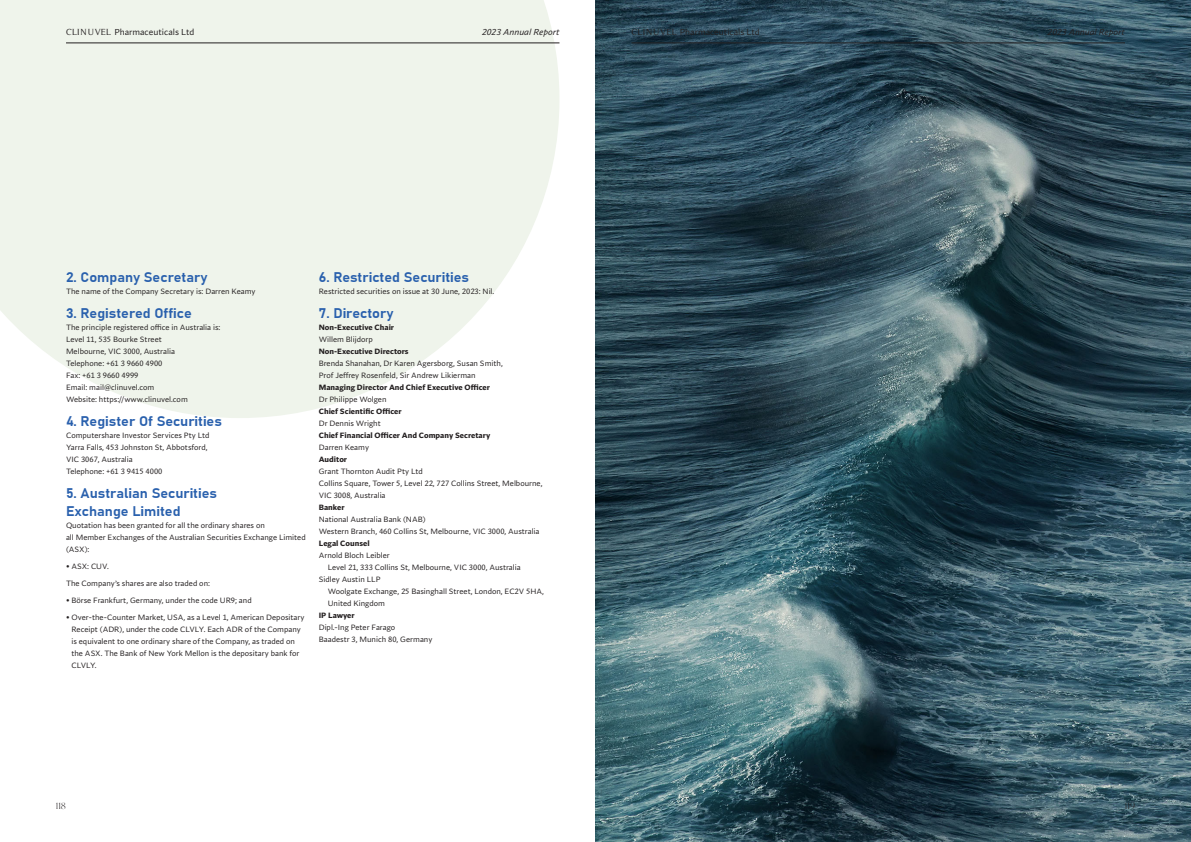
<style>
.page{position:relative;width:1191px;height:842px;background:#fff}
.page>*{position:absolute;margin:0;border:0;box-sizing:border-box;transform-origin:0 0}
._4E-title-head{font:700 14px/18px "Grandview";color:#2960ad}
.t1{font:9px "Seaford";color:#231f20}
.t2{font:italic 9px "Seaford";color:#231f20}
.t3{font:300 9px "Silk Serif";color:#231f20}
._4E-9pt-body{font:8px/12px "Seaford";color:#231f20}
._4E-9pt-body-2{font:700 8px "Seaford";color:#231f20}
.s1{font-family:"Timeless"}
</style>
<div class="page">
<svg style="left:0;top:0;width:559px;height:418px;background:#f0f5ed"></svg>
<img style="left:595px;top:0;width:596px;height:842px">
<hr style="left:66px;top:43px;width:493px;height:1px;background:#231f20">
<hr style="left:631px;top:43px;width:494px;height:1px;background:#231f20">
<p class="t1" style="left:66px;top:27px;width:130px"><span class="s1">CLINUVEL</span> Pharmaceuticals Ltd</p>
<p class="t2" style="left:482px;top:27px;width:79px">2023 Annual Report</p>
<p class="t1" style="left:631px;top:27px;width:130px"><span class="s1">CLINUVEL</span> Pharmaceuticals Ltd</p>
<p class="t2" style="left:1047px;top:27px;width:79px">2023 Annual Report</p>
<p class="_4E-title-head" style="left:66px;top:268px;width:143px">2. Company Secretary</p>
<p class="_4E-9pt-body" style="left:66px;top:285px;width:191px">The name of the Company Secretary is: Darren Keamy</p>
<p class="_4E-title-head" style="left:66px;top:304px;width:127px">3. Registered Office</p>
<p class="_4E-9pt-body" style="left:66px;top:321px;width:156px">The principle registered office in Australia is:</p>
<p class="_4E-9pt-body" style="left:66px;top:333px;width:97px">Level 11, 535 Bourke Street</p>
<p class="_4E-9pt-body" style="left:66px;top:345px;width:110px">Melbourne, VIC 3000, Australia</p>
<p class="_4E-9pt-body" style="left:66px;top:357px;width:98px">Telephone: +61 3 9660 4900</p>
<p class="_4E-9pt-body" style="left:66px;top:369px;width:74px">Fax: +61 3 9660 4999</p>
<p class="_4E-9pt-body" style="left:66px;top:381px;width:90px">Email: mail@clinuvel.com</p>
<p class="_4E-9pt-body" style="left:66px;top:393px;width:123px">Website: https://www.clinuvel.com</p>
<p class="_4E-title-head" style="left:66px;top:412px;width:157px">4. Register Of Securities</p>
<p class="_4E-9pt-body" style="left:66px;top:429px;width:145px">Computershare Investor Services Pty Ltd</p>
<p class="_4E-9pt-body" style="left:66px;top:441px;width:143px">Yarra Falls, 453 Johnston St, Abbotsford,</p>
<p class="_4E-9pt-body" style="left:66px;top:453px;width:68px">VIC 3067, Australia</p>
<p class="_4E-9pt-body" style="left:66px;top:465px;width:98px">Telephone: +61 3 9415 4000</p>
<p class="_4E-title-head" style="left:66px;top:484px;width:153px">5. Australian Securities<br>Exchange Limited</p>
<p class="_4E-9pt-body" style="left:66px;top:519px;width:241px">Quotation has been granted for all the ordinary shares on<br>all Member Exchanges of the Australian Securities Exchange Limited (ASX):</p>
<p class="_4E-9pt-body" style="left:66px;top:560px;width:44px">• ASX: CUV.</p>
<p class="_4E-9pt-body" style="left:66px;top:577px;width:146px">The Company’s shares are also traded on:</p>
<p class="_4E-9pt-body" style="left:66px;top:594px;width:187px">• Börse Frankfurt, Germany, under the code UR9; and</p>
<p class="_4E-9pt-body" style="left:71px;top:611px;width:235px;text-indent:-5px">• Over-the-Counter Market, USA, as a Level 1, American Depositary Receipt (ADR), under the code CLVLY. Each ADR of the Company is equivalent to one ordinary share of the Company, as traded on the ASX. The Bank of New York Mellon is the depositary bank for CLVLY.</p>
<p class="_4E-title-head" style="left:319px;top:268px;width:152px">6. Restricted Securities</p>
<p class="_4E-9pt-body" style="left:319px;top:285px;width:177px">Restricted securities on issue at 30 June, 2023: Nil.</p>
<p class="_4E-title-head" style="left:319px;top:304px;width:76px">7. Directory</p>
<p class="_4E-9pt-body-2" style="left:319px;top:322px;width:77px">Non-Executive Chair</p>
<p class="_4E-9pt-body" style="left:319px;top:333px;width:56px">Willem Blijdorp</p>
<p class="_4E-9pt-body-2" style="left:319px;top:346px;width:91px">Non-Executive Directors</p>
<p class="_4E-9pt-body" style="left:319px;top:357px;width:185px">Brenda Shanahan, Dr Karen Agersborg, Susan Smith,<br>Prof Jeffrey Rosenfeld, Sir Andrew Likierman</p>
<p class="_4E-9pt-body-2" style="left:319px;top:382px;width:173px">Managing Director And Chief Executive Officer</p>
<p class="_4E-9pt-body" style="left:319px;top:393px;width:69px">Dr Philippe Wolgen</p>
<p class="_4E-9pt-body-2" style="left:319px;top:406px;width:84px">Chief Scientific Officer</p>
<p class="_4E-9pt-body" style="left:319px;top:417px;width:63px">Dr Dennis Wright</p>
<p class="_4E-9pt-body-2" style="left:319px;top:430px;width:173px">Chief Financial Officer And Company Secretary</p>
<p class="_4E-9pt-body" style="left:319px;top:441px;width:52px">Darren Keamy</p>
<p class="_4E-9pt-body-2" style="left:319px;top:454px;width:30px">Auditor</p>
<p class="_4E-9pt-body" style="left:319px;top:465px;width:106px">Grant Thornton Audit Pty Ltd</p>
<p class="_4E-9pt-body" style="left:319px;top:477px;width:225px">Collins Square, Tower 5, Level 22, 727 Collins Street, Melbourne,</p>
<p class="_4E-9pt-body" style="left:319px;top:489px;width:68px">VIC 3008, Australia</p>
<p class="_4E-9pt-body-2" style="left:319px;top:502px;width:27px">Banker</p>
<p class="_4E-9pt-body" style="left:319px;top:513px;width:108px">National Australia Bank (NAB)</p>
<p class="_4E-9pt-body" style="left:319px;top:525px;width:222px">Western Branch, 460 Collins St, Melbourne, VIC 3000, Australia</p>
<p class="_4E-9pt-body-2" style="left:319px;top:538px;width:52px">Legal Counsel</p>
<p class="_4E-9pt-body" style="left:319px;top:549px;width:73px">Arnold Bloch Leibler</p>
<p class="_4E-9pt-body" style="left:328px;top:561px;width:194px">Level 21, 333 Collins St, Melbourne, VIC 3000, Australia</p>
<p class="_4E-9pt-body" style="left:319px;top:573px;width:63px">Sidley Austin LLP</p>
<p class="_4E-9pt-body" style="left:328px;top:585px;width:218px">Woolgate Exchange, 25 Basinghall Street, London, EC2V 5HA,<br>United Kingdom</p>
<p class="_4E-9pt-body-2" style="left:319px;top:610px;width:37px">IP Lawyer</p>
<p class="_4E-9pt-body" style="left:319px;top:621px;width:78px">Dipl.-Ing Peter Farago</p>
<p class="_4E-9pt-body" style="left:319px;top:633px;width:115px">Baadestr 3, Munich 80, Germany</p>
<p class="t3" style="left:56px;top:801px;width:12px">118</p>
<p class="t3" style="left:1125px;top:800px;width:12px">119</p>
</div>
